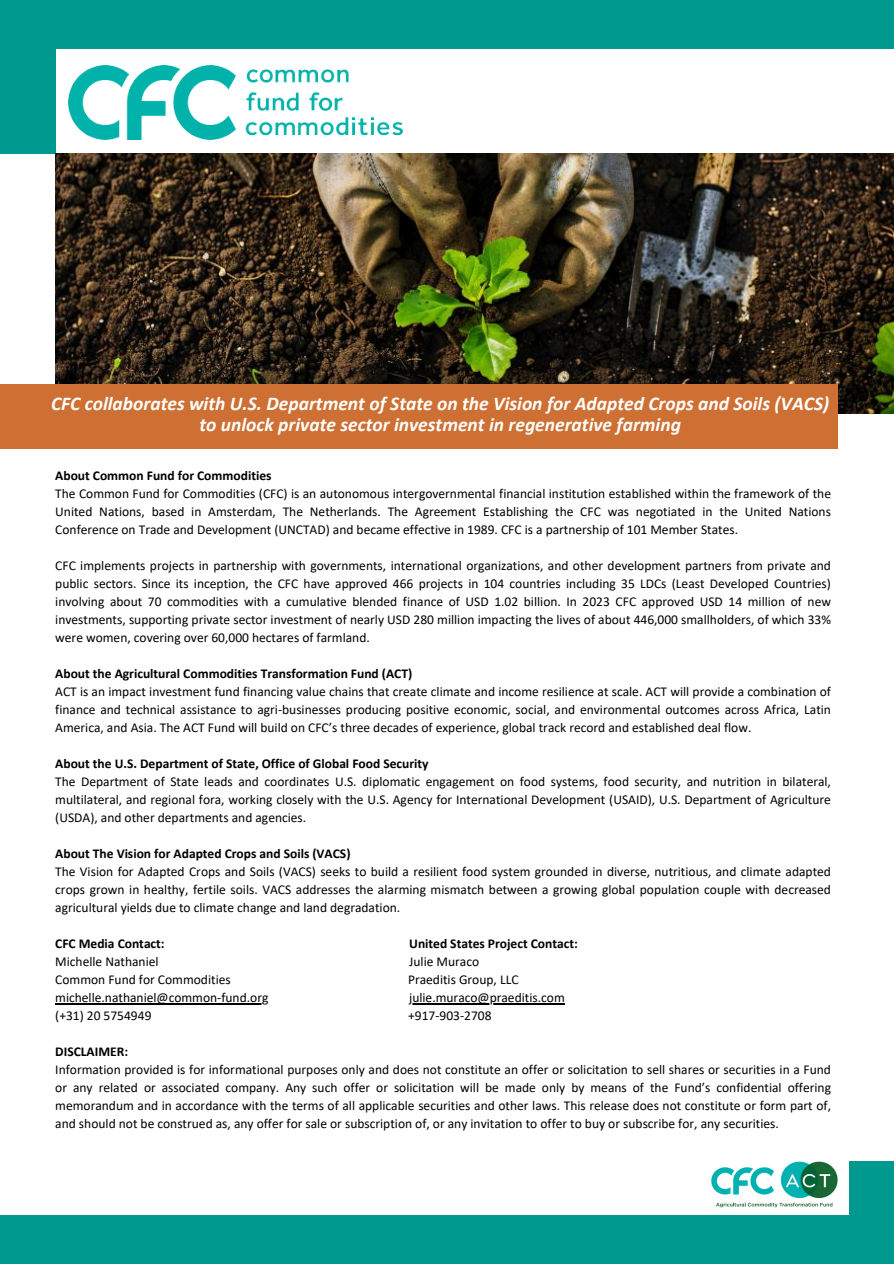
<style>
.page{position:relative;width:894px;height:1264px;background:#fff}
.page>*{position:absolute;margin:0;border:0;box-sizing:border-box;transform-origin:0 0}
.t1{font:italic 700 19.5px/21.3px "Calibri";color:#fff;text-align:center}
.t2{font:13.5px/18px "Calibri";color:#000;text-align:justify}
.t3{font:700 13.5px "Calibri";color:#000}
.s1{font-weight:700}
</style>
<div class="page">
<div style="left:0;top:1215px;width:893px;height:48px;background:#00998f"></div>
<div style="left:0;top:0;width:893px;height:49px;background:#00998f"></div>
<div style="left:0;top:24px;width:55px;height:130px;background:#00998f"></div>
<img style="left:55px;top:154px;width:838px;height:259px">
<div style="left:0;top:384px;width:838px;height:65px;background:#ce7034"></div>
<div style="left:848px;top:1160px;width:45px;height:103px;background:#00998f"></div>
<img style="left:711px;top:1161px;width:127px;height:47px">
<hr style="left:55px;top:1003px;width:213px;height:1px;background:#000">
<hr style="left:409px;top:1003px;width:155px;height:1px;background:#000">
<img style="left:69px;top:65px;width:333px;height:74px">
<h1 class="t1" style="left:51px;top:394px;width:779px">CFC collaborates with U.S. Department of State on the Vision for Adapted Crops and Soils (VACS) to unlock private sector investment in regenerative farming</h1>
<p class="t3" style="left:55px;top:470px;width:218px">About Common Fund for Commodities</p>
<p class="t2" style="left:55px;top:485px;width:777px">The Common Fund for Commodities (CFC) is an autonomous intergovernmental financial institution established within the framework of the United Nations, based in Amsterdam, The Netherlands. The Agreement Establishing the CFC was negotiated in the United Nations Conference on Trade and Development (UNCTAD) and became effective in 1989. CFC is a partnership of 101 Member States.</p>
<p class="t2" style="left:55px;top:557px;width:777px">CFC implements projects in partnership with governments, international organizations, and other development partners from private and public sectors. Since its inception, the CFC have approved 466 projects in 104 countries including 35 LDCs (Least Developed Countries) involving about 70 commodities with a cumulative blended finance of USD 1.02 billion. In 2023 CFC approved USD 14 million of new investments, supporting private sector investment of nearly USD 280 million impacting the lives of about 446,000 smallholders, of which 33% were women, covering over 60,000 hectares of farmland.</p>
<p class="t3" style="left:55px;top:668px;width:358px">About the Agricultural Commodities Transformation Fund (ACT)</p>
<p class="t2" style="left:55px;top:683px;width:777px">ACT is an impact investment fund financing value chains that create climate and income resilience at scale. ACT will provide a combination of finance and technical assistance to agri-businesses producing positive economic, social, and environmental outcomes across Africa, Latin America, and Asia. The ACT Fund will build on CFC’s three decades of experience, global track record and established deal flow.</p>
<p class="t3" style="left:55px;top:758px;width:375px">About the U.S. Department of State, Office of Global Food Security</p>
<p class="t2" style="left:55px;top:773px;width:777px">The Department of State leads and coordinates U.S. diplomatic engagement on food systems, food security, and nutrition in bilateral, multilateral, and regional fora, working closely with the U.S. Agency for International Development (USAID), U.S. Department of Agriculture (USDA), and other departments and agencies.</p>
<p class="t3" style="left:55px;top:848px;width:297px">About The Vision for Adapted Crops and Soils (VACS)</p>
<p class="t2" style="left:55px;top:863px;width:777px">The Vision for Adapted Crops and Soils (VACS) seeks to build a resilient food system grounded in diverse, nutritious, and climate adapted crops grown in healthy, fertile soils. VACS addresses the alarming mismatch between a growing global population couple with decreased agricultural yields due to climate change and land degradation.</p>
<p class="t3" style="left:55px;top:938px;width:111px">CFC Media Contact:</p>
<p class="t3" style="left:409px;top:938px;width:170px">United States Project Contact:</p>
<p class="t2" style="left:55px;top:953px;width:105px">Michelle Nathaniel</p>
<p class="t2" style="left:409px;top:953px;width:71px">Julie Muraco</p>
<p class="t2" style="left:55px;top:971px;width:177px">Common Fund for Commodities</p>
<p class="t2" style="left:408px;top:971px;width:112px">Praeditis Group, LLC</p>
<p class="t2" style="left:55px;top:989px;width:214px">michelle.nathaniel@common-fund.org</p>
<p class="t2" style="left:409px;top:989px;width:157px">julie.muraco@praeditis.com</p>
<p class="t2" style="left:55px;top:1007px;width:98px">(+31) 20 5754949</p>
<p class="t2" style="left:408px;top:1007px;width:85px">+917-903-2708</p>
<p class="t2" style="left:55px;top:1043px;width:777px"><span class="s1">DISCLAIMER:<br></span>Information provided is for informational purposes only and does not constitute an offer or solicitation to sell shares or securities in a Fund</p>
<p class="t2" style="left:55px;top:1079px;width:777px">or any related or associated company. Any such offer or solicitation will be made only by means of the Fund’s confidential offering memorandum and in accordance with the terms of all applicable securities and other laws. This release does not constitute or form part of, and should not be construed as, any offer for sale or subscription of, or any invitation to offer to buy or subscribe for, any securities.</p>
</div>
